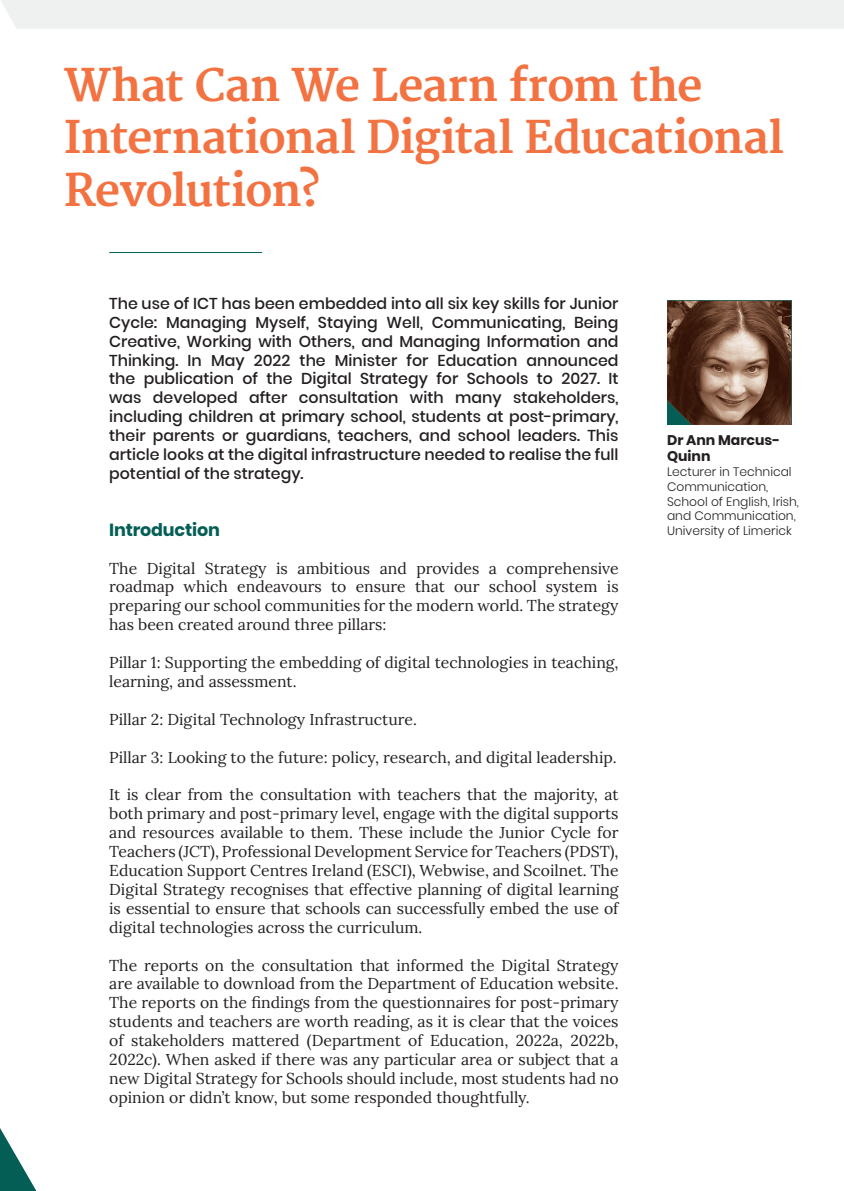
<style>
.page{position:relative;width:844px;height:1191px;background:#fff}
.page>*{position:absolute;margin:0;border:0;box-sizing:border-box;transform-origin:0 0}
.t1{font:700 43.75px/52.5px "Merriweather";letter-spacing:-.025em;color:#f37241}
.t2{font:700 17.5px "Poppins";letter-spacing:-.01em;color:#055e56}
.t3{font:15.75px/18.9px "Lora";color:#231f20;text-align:justify}
.t4{font:500 15.75px/18.9px "Poppins";color:#231f20;text-align:justify}
.t5{font:700 14px/16.8px "Poppins";color:#231f20}
.t6{font:300 12.25px/14.7px "Poppins";color:#231f20}
</style>
<div class="page">
<div style="left:1px;top:0;width:842px;height:29px;background:#eff1f0"></div>
<svg style="left:0;top:1128px;width:36px;height:63px"></svg>
<img style="left:667px;top:301px;width:124px;height:124px">
<hr style="left:109px;top:252px;width:153px;height:1px;background:#055e56">
<h1 class="t1" style="left:64px;top:61px;width:721px">What Can We Learn from the<br>International Digital Educational<br>Revolution?</h1>
<p class="t4" style="left:109px;top:294px;width:510px">The use of ICT has been embedded into all six key skills for Junior Cycle: Managing Myself, Staying Well, Communicating, Being Creative, Working with Others, and Managing Information and Thinking. In May 2022 the Minister for Education announced the publication of the Digital Strategy for Schools to 2027. It was developed after consultation with many stakeholders, including children at primary school, students at post-primary, their parents or guardians, teachers, and school leaders. This article looks at the digital infrastructure needed to realise the full potential of the strategy.</p>
<p class="t2" style="left:109px;top:519px;width:112px">Introduction</p>
<p class="t3" style="left:109px;top:557px;width:510px">The Digital Strategy is ambitious and provides a comprehensive roadmap which endeavours to ensure that our school system is preparing our school communities for the modern world. The strategy has been created around three pillars:</p>
<p class="t3" style="left:109px;top:652px;width:511px">Pillar 1: Supporting the embedding of digital technologies in teaching, learning, and assessment.</p>
<p class="t3" style="left:109px;top:708px;width:309px">Pillar 2: Digital Technology Infrastructure.</p>
<p class="t3" style="left:109px;top:746px;width:509px">Pillar 3: Looking to the future: policy, research, and digital leadership.</p>
<p class="t3" style="left:109px;top:784px;width:511px">It is clear from the consultation with teachers that the majority, at both primary and post-primary level, engage with the digital supports and resources available to them. These include the Junior Cycle for Teachers (JCT), Professional Development Service for Teachers (PDST), Education Support Centres Ireland (ESCI), Webwise, and Scoilnet. The Digital Strategy recognises that effective planning of digital learning is essential to ensure that schools can successfully embed the use of digital technologies across the curriculum.</p>
<p class="t3" style="left:109px;top:954px;width:511px">The reports on the consultation that informed the Digital Strategy are available to download from the Department of Education website.<br>The reports on the findings from the questionnaires for post-primary students and teachers are worth reading, as it is clear that the voices of stakeholders mattered (Department of Education, 2022a, 2022b, 2022c). When asked if there was any particular area or subject that a new Digital Strategy for Schools should include, most students had no opinion or didn’t know, but some responded thoughtfully.</p>
<p class="t5" style="left:667px;top:431px;width:114px">Dr Ann Marcus-<br>Quinn</p>
<p class="t6" style="left:667px;top:464px;width:133px">Lecturer in Technical<br>Communication,<br>School of English, Irish, and Communication,<br>University of Limerick</p>
</div>
